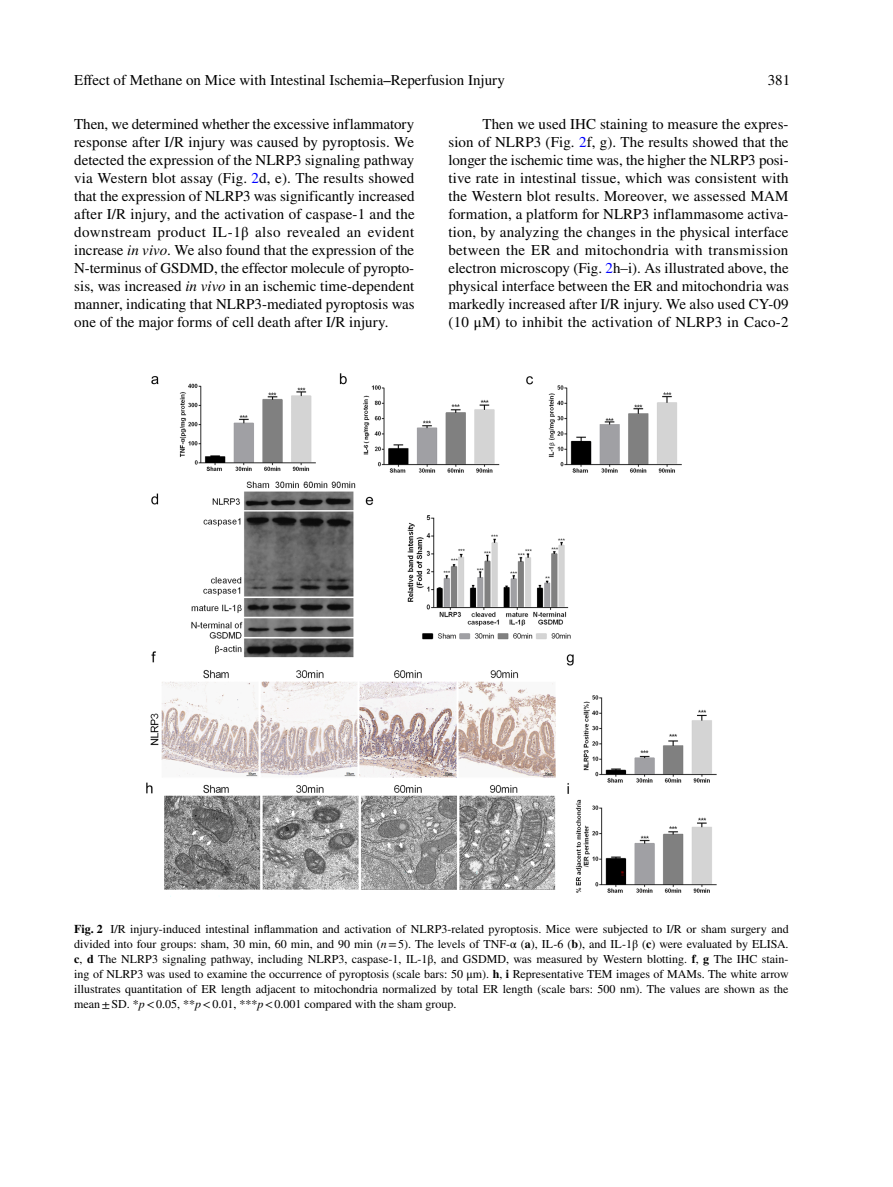
<style>
.page{position:relative;width:893px;height:1187px;background:#fff}
.page>*{position:absolute;margin:0;border:0;box-sizing:border-box;transform-origin:0 0}
.t1{font:15px/18px "STIX Regular 3";letter-spacing:.005em;color:#000;text-align:justify}
.t2{font:15px "STIX Regular 2";color:#000}
.t3{font:12px/15px "STIX Regular 3";color:#000;text-align:justify}
.s1{color:#00f}
.s2{font-family:"STIX Italic 2"}
.s3{font-family:"STIX";font-weight:700}
</style>
<div class="page">
<img style="left:146px;top:373px;width:571px;height:524px">
<p class="t2" style="left:768px;top:69px;width:24px">381</p>
<p class="t2" style="left:74px;top:70px;width:432px">Effect of Methane on Mice with Intestinal Ischemia‒Reperfusion Injury</p>
<p class="t1" style="left:74px;top:116px;width:342px">Then, we determined whether the excessive inflammatory response after I/R injury was caused by pyroptosis. We detected the expression of the NLRP3 signaling pathway via Western blot assay (Fig. <span class="s1">2</span>d, e). The results showed that the expression of NLRP3 was significantly increased after I/R injury, and the activation of caspase-1 and the downstream product IL-1β also revealed an evident increase <span class="s2">in vivo</span>. We also found that the expression of the N-terminus of GSDMD, the effector molecule of pyropto&shy;sis, was increased <span class="s2">in vivo</span> in an ischemic time-dependent manner, indicating that NLRP3-mediated pyroptosis was one of the major forms of cell death after I/R injury.</p>
<p class="t1" style="left:448px;top:116px;width:342px;text-indent:34px">Then we used IHC staining to measure the expres&shy;sion of NLRP3 (Fig. <span class="s1">2</span>f, g). The results showed that the longer the ischemic time was, the higher the NLRP3 posi&shy;tive rate in intestinal tissue, which was consistent with the Western blot results. Moreover, we assessed MAM formation, a platform for NLRP3 inflammasome activa&shy;tion, by analyzing the changes in the physical interface between the ER and mitochondria with transmission electron microscopy (Fig. <span class="s1">2</span>h–i). As illustrated above, the physical interface between the ER and mitochondria was markedly increased after I/R injury. We also used CY-09 (10 μM) to inhibit the activation of NLRP3 in Caco-2</p>
<p class="t3" style="left:74px;top:922px;width:716px"><span class="s3">Fig. 2</span> I/R injury-induced intestinal inflammation and activation of NLRP3-related pyroptosis. Mice were subjected to I/R or sham surgery and divided into four groups: sham, 30 min, 60 min, and 90 min (<span class="s2">n</span>=5). The levels of TNF-α (<span class="s3">a</span>), IL-6 (<span class="s3">b</span>), and IL-1β (<span class="s3">c</span>) were evaluated by ELISA. <span class="s3">c</span>, <span class="s3">d</span> The NLRP3 signaling pathway, including NLRP3, caspase-1, IL-1β, and GSDMD, was measured by Western blotting. <span class="s3">f</span>, <span class="s3">g</span> The IHC stain&shy;ing of NLRP3 was used to examine the occurrence of pyroptosis (scale bars: 50 μm). <span class="s3">h</span>, <span class="s3">i</span> Representative TEM images of MAMs. The white arrow illustrates quantitation of ER length adjacent to mitochondria normalized by total ER length (scale bars: 500 nm). The values are shown as the mean±SD. *<span class="s2">p</span>&lt;0.05, **<span class="s2">p</span>&lt;0.01, ***<span class="s2">p</span>&lt;0.001 compared with the sham group.</p>
</div>
